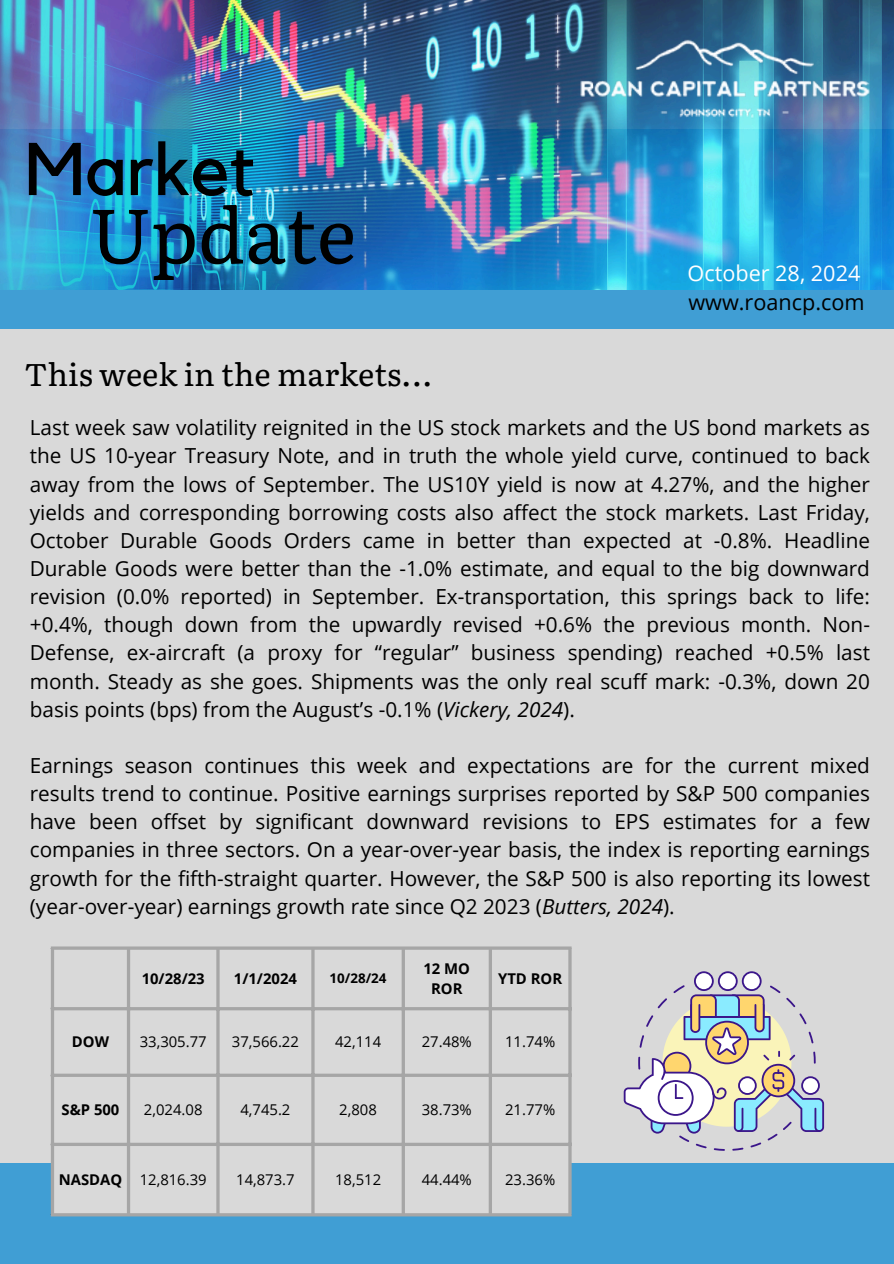
<style>
.page{position:relative;width:894px;height:1264px;background:#fff}
.page>*{position:absolute;margin:0;border:0;box-sizing:border-box;transform-origin:0 0}
.t1{font:76.2px "Literata";color:#000}
.t2{font:73.65px "Kollektif";color:#000}
.t3{font:31.35px "Literata";color:#000}
.t4{font:21.6px "Open Sans";color:#000}
.t5{font:21.6px "Open Sans";color:#fff}
.t6{font:20.7px/28.2px "Open Sans";color:#000;text-align:justify}
.t7{font:14.85px "Open Sans";color:#000}
.t8{font:700 14.85px/20.1px "Open Sans";color:#000;text-align:center}
.t9{font:700 13.35px "Open Sans";color:#000}
.s1{font-style:italic}
</style>
<div class="page">
<div style="left:0;top:0;width:893px;height:1263px;background:#d9d9d9"></div>
<div style="left:0;top:1162px;width:893px;height:101px;background:#409ed4"></div>
<div style="left:0;top:129px;width:893px;height:200px;background:#409ed4"></div>
<svg style="left:54px;top:949px;width:514px;height:264px"></svg>
<hr style="left:51px;top:949px;width:3px;height:264px;background:#a6a6a6">
<hr style="left:127px;top:949px;width:3px;height:264px;background:#a6a6a6">
<hr style="left:216px;top:949px;width:3px;height:264px;background:#a6a6a6">
<hr style="left:311px;top:949px;width:3px;height:264px;background:#a6a6a6">
<svg style="left:401px;top:949px;width:4px;height:264px"></svg>
<svg style="left:488px;top:949px;width:4px;height:264px"></svg>
<hr style="left:568px;top:949px;width:3px;height:264px;background:#a6a6a6">
<hr style="left:51px;top:946px;width:520px;height:3px;background:#a6a6a6">
<hr style="left:51px;top:1007px;width:520px;height:3px;background:#a6a6a6">
<hr style="left:51px;top:1073px;width:520px;height:3px;background:#a6a6a6">
<hr style="left:51px;top:1142px;width:520px;height:3px;background:#a6a6a6">
<hr style="left:51px;top:1213px;width:520px;height:3px;background:#a6a6a6">
<img style="left:0;top:0;width:893px;height:289px">
<img style="left:579px;top:37px;width:291px;height:83px">
<svg style="left:623px;top:971px;width:200px;height:179px"></svg>
<p class="t2" style="left:24px;top:135px;width:232px">Market</p>
<p class="t1" style="left:89px;top:173px;width:268px">Update</p>
<p class="t3" style="left:24px;top:349px;width:409px">This week in the markets...</p>
<p class="t5" style="left:687px;top:258px;width:174px">October 28, 2024</p>
<p class="t4" style="left:688px;top:287px;width:178px">www.roancp.com</p>
<p class="t6" style="left:30px;top:413px;width:841px">Last week saw volatility reignited in the US stock markets and the US bond markets as the US 10-year Treasury Note, and in truth the whole yield curve, continued to back away from the lows of September. The US10Y yield is now at 4.27%, and the higher yields and corresponding borrowing costs also affect the stock markets. Last Friday, October Durable Goods Orders came in better than expected at -0.8%. Headline Durable Goods were better than the -1.0% estimate, and equal to the big downward revision (0.0% reported) in September. Ex-transportation, this springs back to life: +0.4%, though down from the upwardly revised +0.6% the previous month. Non-Defense, ex-aircraft (a proxy for “regular” business spending) reached +0.5% last month. Steady as she goes. Shipments was the only real scuff mark: -0.3%, down 20 basis points (bps) from the August’s -0.1% (<span class="s1">Vickery, 2024</span>).</p>
<p class="t6" style="left:30px;top:750px;width:841px">Earnings season continues this week and expectations are for the current mixed results trend to continue. Positive earnings surprises reported by S&amp;P 500 companies have been offset by significant downward revisions to EPS estimates for a few companies in three sectors. On a year-over-year basis, the index is reporting earnings growth for the fifth-straight quarter. However, the S&amp;P 500 is also reporting its lowest (year-over-year) earnings growth rate since Q2 2023 (<span class="s1">Butters, 2024</span>).</p>
<p class="t8" style="left:142px;top:968px;width:65px">10/28/23</p>
<p class="t8" style="left:234px;top:968px;width:65px">1/1/2024</p>
<h1 class="t9" style="left:329px;top:969px;width:58px">10/28/24</h1>
<h1 class="t8" style="left:423px;top:958px;width:48px">12 MO<br>ROR</h1>
<p class="t8" style="left:498px;top:968px;width:66px">YTD ROR</p>
<p class="t8" style="left:72px;top:1031px;width:39px">DOW</p>
<h2 class="t7" style="left:140px;top:1031px;width:68px">33,305.77</h2>
<p class="t7" style="left:232px;top:1031px;width:68px">37,566.22</p>
<p class="t7" style="left:335px;top:1031px;width:48px">42,114</p>
<p class="t7" style="left:421px;top:1031px;width:52px">27.48%</p>
<p class="t7" style="left:505px;top:1031px;width:52px">11.74%</p>
<p class="t8" style="left:61px;top:1099px;width:59px">S&amp;P 500</p>
<p class="t7" style="left:144px;top:1098px;width:60px">2,024.08</p>
<p class="t7" style="left:240px;top:1098px;width:51px">4,745.2</p>
<p class="t7" style="left:339px;top:1098px;width:39px">2,808</p>
<p class="t7" style="left:421px;top:1098px;width:52px">38.73%</p>
<p class="t7" style="left:505px;top:1098px;width:52px">21.77%</p>
<p class="t8" style="left:59px;top:1169px;width:65px">NASDAQ</p>
<p class="t7" style="left:140px;top:1169px;width:68px">12,816.39</p>
<p class="t7" style="left:236px;top:1169px;width:60px">14,873.7</p>
<p class="t7" style="left:335px;top:1169px;width:48px">18,512</p>
<p class="t7" style="left:421px;top:1169px;width:52px">44.44%</p>
<p class="t7" style="left:505px;top:1169px;width:52px">23.36%</p>
</div>
